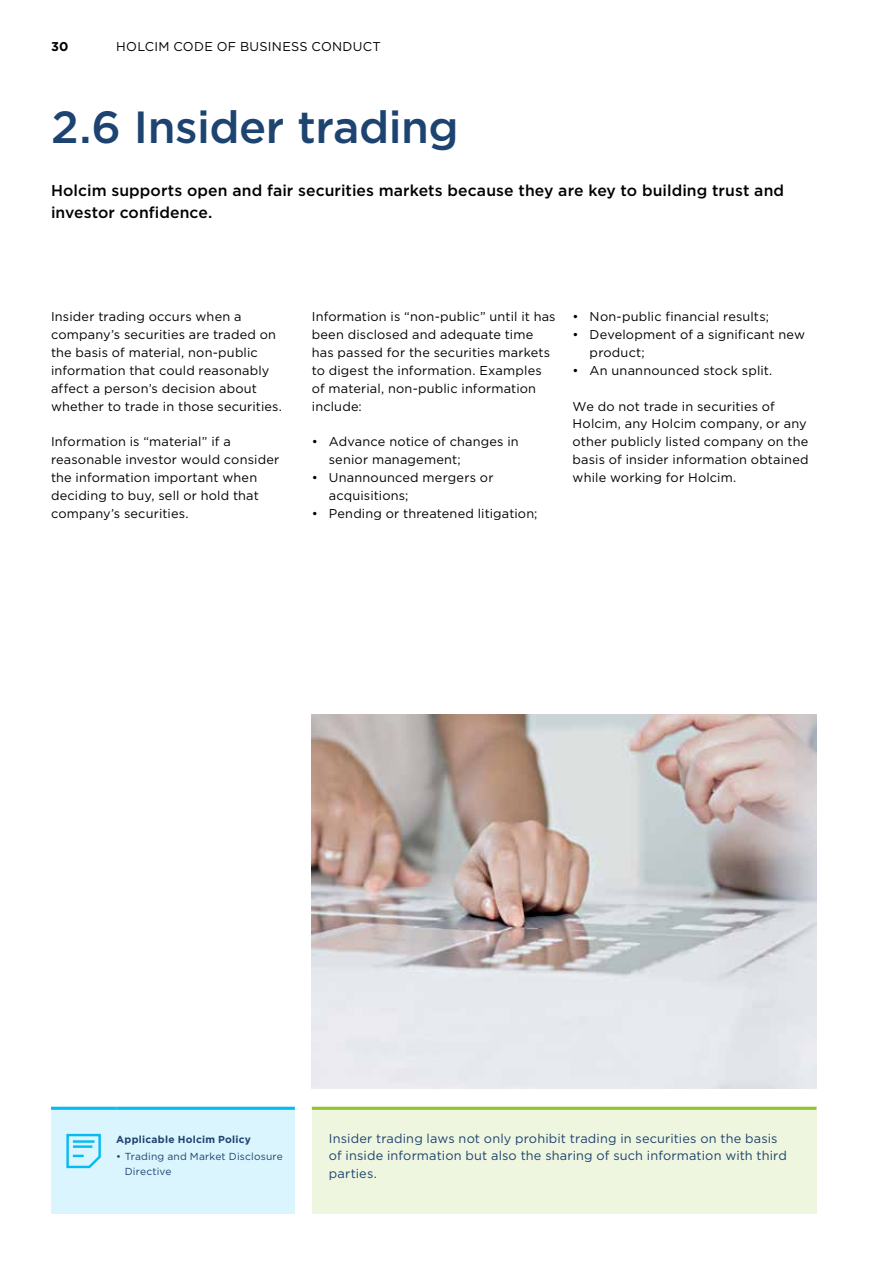
<style>
.page{position:relative;width:893px;height:1263px;background:#fff}
.page>*{position:absolute;margin:0;border:0;box-sizing:border-box;transform-origin:0 0}
.t1{font:500 45px "Gotham";letter-spacing:-.01em;color:#1d4370}
.t2{font:500 15.75px/22px "Gotham";letter-spacing:.005em;color:#000}
.t3{font:12.75px/17.9px "Gotham";letter-spacing:.015em;color:#000}
.t4{font:12.75px/17.9px "Gotham";letter-spacing:.01em;color:#1d4370}
.t5{font:700 12.75px "Gotham";color:#000}
.t6{font:10.2px/14.2px "Gotham";letter-spacing:.02em;color:#1d4370}
.t7{font:700 10.2px "Gotham";letter-spacing:.025em;color:#1d4370}
</style>
<div class="page">
<div style="left:51px;top:1107px;width:244px;height:107px;background:#daf5fd"></div>
<hr style="left:51px;top:1107px;width:65px;height:3px;background:#05bbf1">
<hr style="left:116px;top:1107px;width:179px;height:3px;background:#05bbf1">
<svg style="left:66px;top:1133px;width:35px;height:36px"></svg>
<hr style="left:73px;top:1145px;width:19px;height:3px;background:#05bbf1">
<hr style="left:73px;top:1140px;width:22px;height:3px;background:#05bbf1">
<div style="left:312px;top:1107px;width:504px;height:107px;background:#eff6e0"></div>
<hr style="left:312px;top:1107px;width:504px;height:3px;background:#94c12e">
<img style="left:312px;top:714px;width:504px;height:375px">
<p class="t5" style="left:51px;top:38px;width:19px">30</p>
<p class="t3" style="left:116px;top:37px;width:266px">HOLCIM CODE OF BUSINESS CONDUCT</p>
<h1 class="t1" style="left:51px;top:97px;width:409px">2.6 Insider trading</h1>
<p class="t2" style="left:51px;top:180px;width:735px">Holcim supports open and fair securities markets because they are key to building trust and investor confidence.</p>
<p class="t3" style="left:51px;top:308px;width:233px">Insider trading occurs when a company’s securities are traded on the basis of material, non-public information that could reasonably affect a person’s decision about whether to trade in those securities.</p>
<p class="t3" style="left:51px;top:433px;width:230px">Information is “material” if a reasonable investor would consider the information important when deciding to buy, sell or hold that company’s securities.</p>
<p class="t3" style="left:312px;top:308px;width:245px">Information is “non-public” until it has been disclosed and adequate time has passed for the securities markets to digest the information. Examples of material, non-public information include:</p>
<p class="t3" style="left:329px;top:433px;width:191px;text-indent:-17px">• Advance notice of changes in senior management;</p>
<p class="t3" style="left:329px;top:468px;width:166px;text-indent:-17px">• Unannounced mergers or acquisitions;</p>
<p class="t3" style="left:312px;top:504px;width:227px">• Pending or threatened litigation;</p>
<p class="t3" style="left:573px;top:308px;width:198px">• Non-public financial results;</p>
<p class="t3" style="left:590px;top:325px;width:217px;text-indent:-17px">• Development of a significant new product;</p>
<p class="t3" style="left:573px;top:361px;width:201px">• An unannounced stock split.</p>
<p class="t3" style="left:573px;top:397px;width:237px">We do not trade in securities of Holcim, any Holcim company, or any other publicly listed company on the basis of insider information obtained while working for Holcim.</p>
<p class="t7" style="left:116px;top:1132px;width:136px">Applicable Holcim Policy</p>
<p class="t6" style="left:125px;top:1149px;width:160px;text-indent:-9px">• Trading and Market Disclosure<br>Directive</p>
<p class="t4" style="left:329px;top:1129px;width:460px">Insider trading laws not only prohibit trading in securities on the basis of inside information but also the sharing of such information with third parties.</p>
</div>
